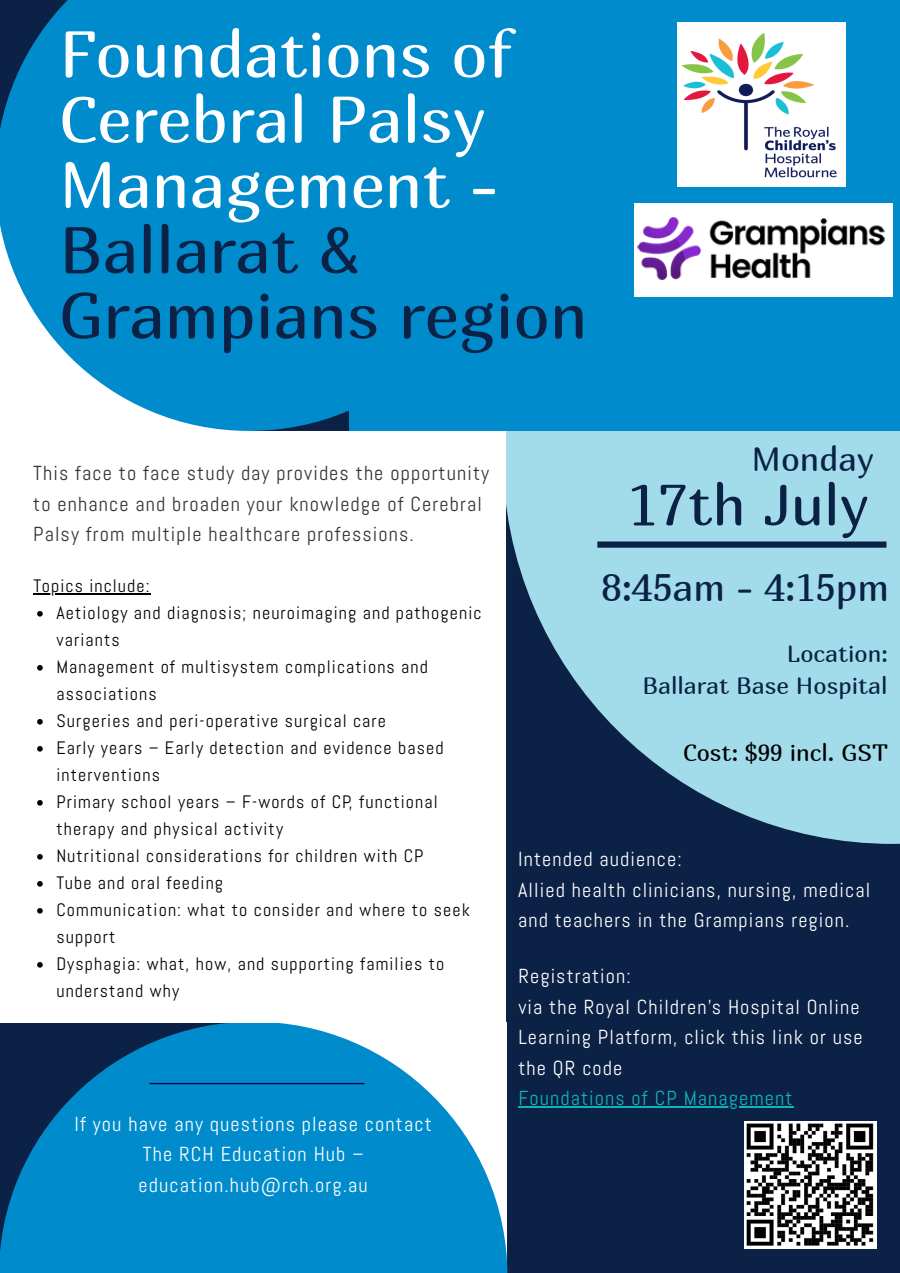
<style>
.page{position:relative;width:900px;height:1273px;background:#fff}
.page>*{position:absolute;margin:0;border:0;box-sizing:border-box;transform-origin:0 0}
.t1{font:65.25px/65.2px "Marmelad";color:#fff}
.t2{font:57.38px "Marmelad";color:#0b2145}
.t3{font:38.25px "Marmelad";color:#0b2145}
.t4{font:33.75px "Marmelad";color:#0b2145}
.t5{font:23.62px "Marmelad";color:#0b2145}
.t6{font:23.62px "Marmelad";color:#000}
.t7{font:20.25px/30.4px "Abel";letter-spacing:.055em;color:#fff}
.t8{font:20.25px/30.4px "Abel";letter-spacing:.055em;color:#333}
.t9{font:20.25px "Abel";letter-spacing:.055em;color:#0fb4bb}
.t10{font:18px/27px "Abel";letter-spacing:.065em;color:#000}
.s1{color:#0b2145}
</style>
<div class="page">
<div style="left:0;top:0;width:900px;height:1272px;background:#0b2145"></div>
<svg style="left:506px;top:431px;width:394px;height:413px;fill:#a2dceb"></svg>
<div style="left:349px;top:0;width:551px;height:431px;background:#008ccc"></div>
<svg style="left:0;top:0;width:349px;height:431px;background:#1592cc"></svg>
<svg style="left:0;top:1022px;width:507px;height:250px;background:#1c8cc3"></svg>
<div style="left:0;top:431px;width:506px;height:592px;background:#fff"></div>
<hr style="left:150px;top:1083px;width:214px;height:1px;background:#0e0048">
<hr style="left:33px;top:593px;width:118px;height:1px;background:#000">
<svg style="left:37px;top:611px;width:6px;height:5px"></svg>
<svg style="left:37px;top:665px;width:6px;height:5px"></svg>
<svg style="left:37px;top:719px;width:6px;height:5px"></svg>
<svg style="left:37px;top:746px;width:6px;height:6px"></svg>
<svg style="left:37px;top:800px;width:6px;height:6px"></svg>
<svg style="left:37px;top:854px;width:6px;height:6px"></svg>
<svg style="left:37px;top:881px;width:6px;height:5px"></svg>
<svg style="left:37px;top:908px;width:6px;height:6px"></svg>
<svg style="left:37px;top:962px;width:6px;height:6px"></svg>
<img style="left:677px;top:22px;width:169px;height:165px">
<hr style="left:518px;top:1106px;width:276px;height:1px;background:#0fb4bb">
<div style="left:597px;top:541px;width:290px;height:7px;background:#0b2145"></div>
<div style="left:634px;top:204px;width:259px;height:93px;background:#fff"></div>
<img style="left:638px;top:203px;width:246px;height:77px">
<img style="left:745px;top:1122px;width:131px;height:127px">
<p class="t1" style="left:59px;top:20px;width:530px">Foundations of<br>Cerebral Palsy<br>Management -<br><span class="s1">Ballarat &amp;<br>Grampians region</span></p>
<p class="t4" style="left:751px;top:439px;width:124px">Monday</p>
<p class="t8" style="left:33px;top:458px;width:457px">This face to face study day provides the opportunity to enhance and broaden your knowledge of Cerebral<br>Palsy from multiple healthcare professions.</p>
<p class="t10" style="left:33px;top:572px;width:118px">Topics include:</p>
<p class="t10" style="left:56px;top:599px;width:427px">Aetiology and diagnosis; neuroimaging and pathogenic variants</p>
<p class="t10" style="left:56px;top:653px;width:373px">Management of multisystem complications and associations</p>
<p class="t10" style="left:56px;top:707px;width:331px">Surgeries and peri-operative surgical care</p>
<p class="t10" style="left:56px;top:734px;width:389px">Early years – Early detection and evidence based interventions</p>
<p class="t10" style="left:56px;top:788px;width:383px">Primary school years – F-words of CP, functional therapy and physical activity</p>
<p class="t10" style="left:56px;top:842px;width:369px">Nutritional considerations for children with CP</p>
<p class="t10" style="left:56px;top:869px;width:168px">Tube and oral feeding</p>
<p class="t10" style="left:56px;top:896px;width:415px">Communication: what to consider and where to seek support</p>
<p class="t10" style="left:56px;top:950px;width:389px">Dysphagia: what, how, and supporting families to understand why</p>
<p class="t7" style="left:518px;top:961px;width:114px">Registration:</p>
<p class="t7" style="left:518px;top:992px;width:346px">via the Royal Children's Hospital Online<br>Learning Platform, click this link or use the QR code</p>
<p class="t9" style="left:518px;top:1085px;width:276px">Foundations of CP Management</p>
<p class="t2" style="left:627px;top:470px;width:243px">17th July</p>
<p class="t3" style="left:602px;top:564px;width:289px">8:45am - 4:15pm</p>
<p class="t5" style="left:787px;top:639px;width:102px">Location:</p>
<p class="t5" style="left:642px;top:671px;width:247px">Ballarat Base Hospital</p>
<p class="t6" style="left:683px;top:738px;width:206px">Cost: $99 incl. GST</p>
<p class="t7" style="left:518px;top:844px;width:165px">Intended audience:</p>
<p class="t7" style="left:518px;top:875px;width:354px">Allied health clinicians, nursing, medical and teachers in the Grampians region.</p>
<p class="t7" style="left:74px;top:1109px;width:359px">If you have any questions please contact</p>
<p class="t7" style="left:143px;top:1139px;width:222px">The RCH Education Hub –</p>
<p class="t7" style="left:138px;top:1169px;width:231px">education.hub@rch.org.au</p>
</div>
